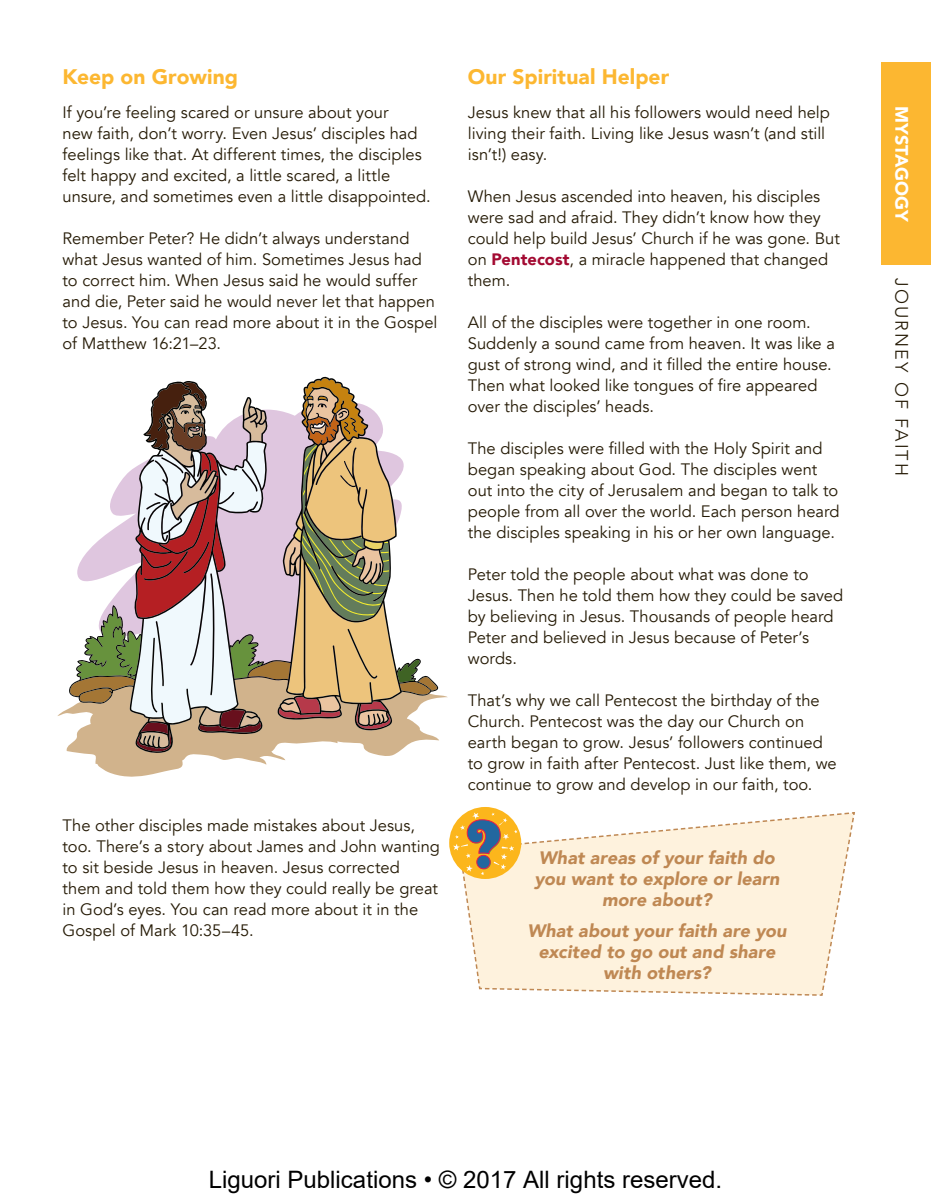
<style>
.page{position:relative;width:931px;height:1204px;background:#fff}
.page>*{position:absolute;margin:0;border:0;box-sizing:border-box;transform-origin:0 0}
.t1{font:24px "Arial";color:#000}
.t2{font:900 21px "Avenir";letter-spacing:.005em;color:#fcb731}
.t3{font:italic 900 18px/21px "Avenir";letter-spacing:.005em;color:#bf8853;text-align:center}
.t4{font:300 18px "Avenir";letter-spacing:.115em;color:#251a05}
.t5{font:900 18px "Avenir";letter-spacing:-.005em;color:#fff}
.t6{font:16.5px/21px "Avenir";color:#251a05}
.s1{font-weight:900;color:#a30a32}
</style>
<div class="page">
<div style="left:881px;top:63px;width:49px;height:202px;background:#fcb731"></div>
<div style="left:449px;top:807px;width:72px;height:72px;background:#fcb61c;border-radius:50%"></div>
<svg style="left:453px;top:811px;width:402px;height:185px"></svg>
<svg style="left:57px;top:378px;width:391px;height:399px"></svg>
<p class="t2" style="left:63px;top:58px;width:177px">Keep on Growing</p>
<p class="t6" style="left:63px;top:102px;width:369px">If you’re feeling scared or unsure about your<br>new faith, don’t worry. Even Jesus’ disciples had feelings like that. At different times, the disciples felt happy and excited, a little scared, a little unsure, and sometimes even a little disappointed.</p>
<p class="t6" style="left:63px;top:228px;width:376px">Remember Peter? He didn’t always understand what Jesus wanted of him. Sometimes Jesus had to correct him. When Jesus said he would suffer and die, Peter said he would never let that happen to Jesus. You can read more about it in the Gospel of Matthew 16:21–23.</p>
<p class="t6" style="left:63px;top:815px;width:379px">The other disciples made mistakes about Jesus, too. There’s a story about James and John wanting to sit beside Jesus in heaven. Jesus corrected them and told them how they could really be great in God’s eyes. You can read more about it in the Gospel of Mark 10:35–45.</p>
<p class="t2" style="left:468px;top:58px;width:203px">Our Spiritual Helper</p>
<p class="t6" style="left:468px;top:102px;width:364px">Jesus knew that all his followers would need help living their faith. Living like Jesus wasn’t (and still isn’t!) easy.</p>
<p class="t6" style="left:468px;top:186px;width:373px">When Jesus ascended into heaven, his disciples were sad and afraid. They didn’t know how they could help build Jesus’ Church if he was gone. But on <span class="s1">Pentecost</span>, a miracle happened that changed them.</p>
<p class="t6" style="left:468px;top:312px;width:368px">All of the disciples were together in one room.<br>Suddenly a sound came from heaven. It was like a gust of strong wind, and it filled the entire house.<br>Then what looked like tongues of fire appeared over the disciples’ heads.</p>
<p class="t6" style="left:468px;top:438px;width:373px">The disciples were filled with the Holy Spirit and began speaking about God. The disciples went out into the city of Jerusalem and began to talk to people from all over the world. Each person heard the disciples speaking in his or her own language.</p>
<p class="t6" style="left:468px;top:564px;width:377px">Peter told the people about what was done to Jesus. Then he told them how they could be saved by believing in Jesus. Thousands of people heard Peter and believed in Jesus because of Peter’s words.</p>
<p class="t6" style="left:468px;top:690px;width:370px">That’s why we call Pentecost the birthday of the Church. Pentecost was the day our Church on earth began to grow. Jesus’ followers continued to grow in faith after Pentecost. Just like them, we continue to grow and develop in our faith, too.</p>
<p class="t3" style="left:534px;top:847px;width:246px">What areas of your faith do you want to explore or learn more about?</p>
<p class="t3" style="left:527px;top:920px;width:260px">What about your faith are you excited to go out and share with others?</p>
<p class="t5" style="left:917px;top:106px;width:117px;rotate:90deg">MYSTAGOGY</p>
<p class="t4" style="left:912px;top:278px;width:199px;rotate:90deg">JOURNEY OF FAITH</p>
<h1 class="t1" style="left:209px;top:1163px;width:515px">Liguori Publications • © 2017 All rights reserved.</h1>
</div>
